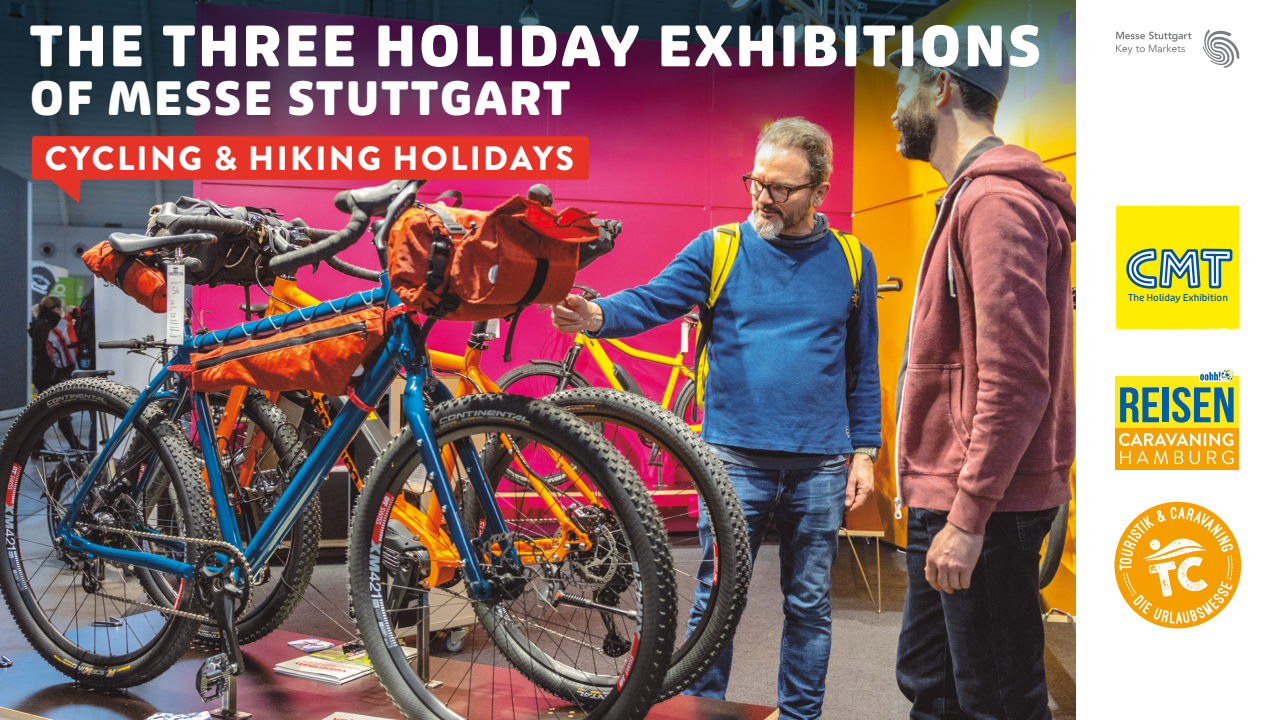
<style>
.page{position:relative;width:1280px;height:720px;background:#fff}
.page>*{position:absolute;margin:0;border:0;box-sizing:border-box;transform-origin:0 0}
.t1{font:700 expanded 55.4px "Puffin Display Soft";letter-spacing:.05em;color:#fff}
.t2{font:700 expanded 45.8px "Puffin Display Soft";letter-spacing:.05em;color:#fff}
.t3{font:900 33.8px "Brandon Grotesque";letter-spacing:.07em;color:#fff}
.t4{font:9.5px "Puffin Display Soft Medm";color:#00509d}
</style>
<div class="page">
<img style="left:0;top:224px;width:1076px;height:496px">
<img style="left:0;top:0;width:1076px;height:224px">
<div style="left:1115px;top:502px;width:126px;height:126px;background:#f49e00;border-radius:50%"></div>
<svg style="left:1120px;top:507px;width:113px;height:117px"></svg>
<div style="left:1114px;top:378px;width:127px;height:95px;background:linear-gradient(to right,#fff,#fff)"></div>
<div style="left:1115px;top:377px;width:124px;height:51px;background:#fcea18"></div>
<svg style="left:1120px;top:387px;width:39px;height:35px"></svg>
<div style="left:1163px;top:387px;width:6px;height:35px;background:#005ea5"></div>
<svg style="left:1172px;top:369px;width:62px;height:54px"></svg>
<div style="left:1115px;top:428px;width:124px;height:41px;background:#f49f04"></div>
<svg style="left:1119px;top:433px;width:115px;height:31px"></svg>
<svg style="left:1116px;top:206px;width:123px;height:123px;background:#e2dc23"></svg>
<svg style="left:32px;top:136px;width:557px;height:67px;background:#d14044"></svg>
<svg style="left:1116px;top:29px;width:123px;height:39px"></svg>
<p class="t1" style="left:30px;top:22px;width:1013px">THE THREE HOLIDAY EXHIBITIONS</p>
<p class="t2" style="left:30px;top:78px;width:542px">OF MESSE STUTTGART</p>
<p class="t3" style="left:45px;top:147px;width:530px">CYCLING &amp; HIKING HOLIDAYS</p>
<p class="t4" style="left:1128px;top:294px;width:101px">The Holiday Exhibition</p>
</div>
